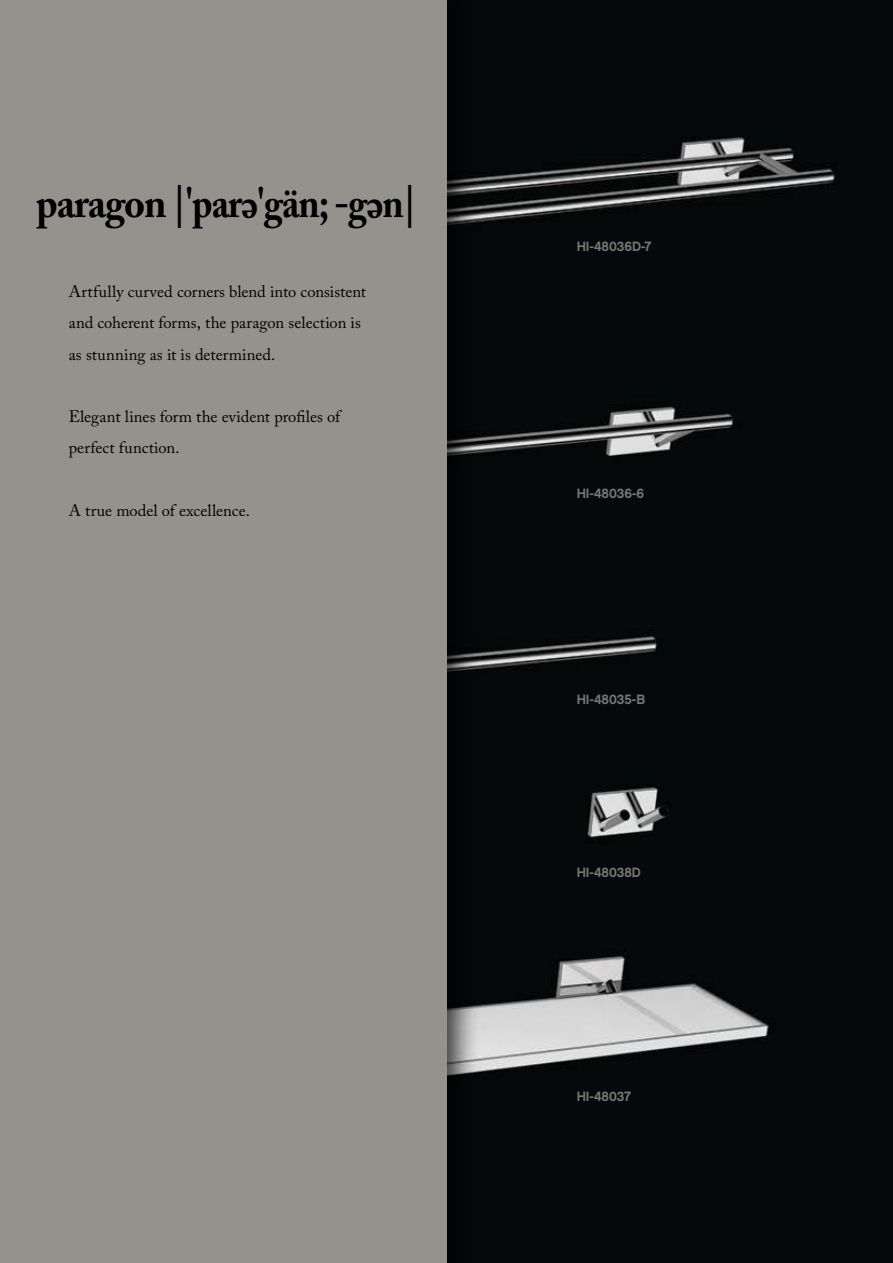
<style>
.page{position:relative;width:893px;height:1263px;background:#fff}
.page>*{position:absolute;margin:0;border:0;box-sizing:border-box;transform-origin:0 0}
.t1{font:700 42.15px "Adobe Caslon Pro";letter-spacing:-.025em;color:#000;scale:.95 1}
.t2{font:700 42.15px "Adobe Caslon Pro";letter-spacing:-.025em;color:#000;scale:.9 1}
.t3{font:16.5px/31.2px "Adobe Caslon Pro";color:#000}
.t4{font:13.5px "Chalet New York Nineteen Eighty";color:#787773}
</style>
<div class="page">
<img style="left:480px;top:0;width:413px;height:1263px">
<div style="left:0;top:0;width:480px;height:1263px;background:#000;opacity:.75"></div>
<div style="left:0;top:0;width:446px;height:1263px;background:#93928c"></div>
<h1 class="t1" style="left:36px;top:178px;width:402px">paragon |'par 'gän; -g n|</h1>
<h1 class="t2" style="left:258px;top:239px;width:20px;rotate:-180deg">e</h1>
<h1 class="t2" style="left:383px;top:239px;width:20px;rotate:-180deg">e</h1>
<p class="t3" style="left:69px;top:276px;width:299px">Artfully curved corners blend into consistent and coherent forms, the paragon selection is as stunning as it is determined.</p>
<p class="t3" style="left:69px;top:401px;width:273px">Elegant lines form the evident profiles of perfect function.</p>
<p class="t3" style="left:69px;top:494px;width:183px">A true model of excellence.</p>
<p class="t4" style="left:577px;top:238px;width:76px">HI-48036D-7</p>
<p class="t4" style="left:577px;top:485px;width:69px">HI-48036-6</p>
<p class="t4" style="left:577px;top:691px;width:70px">HI-48035-B</p>
<p class="t4" style="left:577px;top:864px;width:66px">HI-48038D</p>
<p class="t4" style="left:577px;top:1088px;width:56px">HI-48037</p>
</div>
